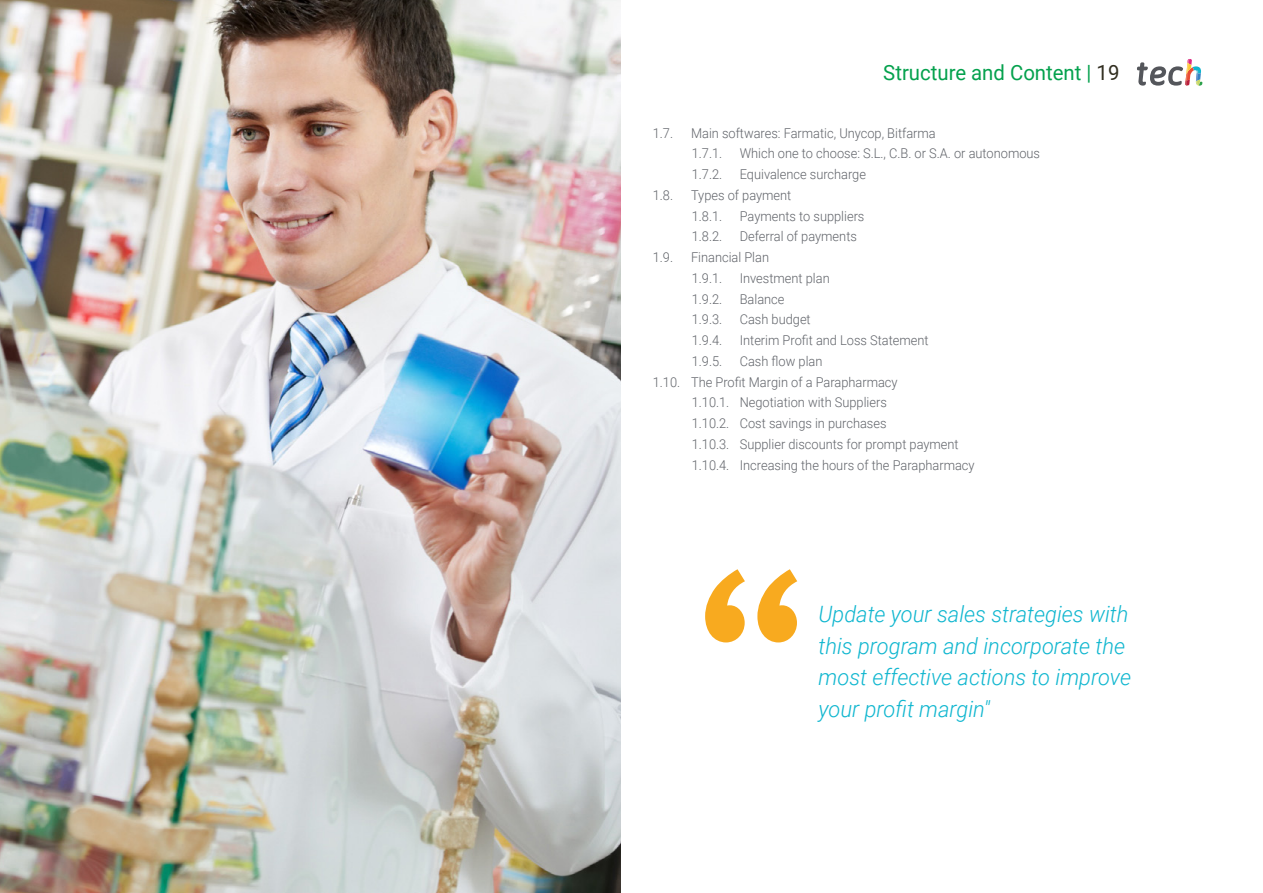
<style>
.page{position:relative;width:1263px;height:893px;background:#fff}
.page>*{position:absolute;margin:0;border:0;box-sizing:border-box;transform-origin:0 0}
.t1{font:italic 300 22.5px/31.5px "Roboto";color:#0fb6cf}
.t2{font:21px "Roboto";color:#04a14d}
.t3{font:300 13.5px/20.7px "Roboto";color:#61646a;scale:.95 1}
.s1{color:#312e20}
</style>
<div class="page">
<svg style="left:1137px;top:59px;width:65px;height:27px"></svg>
<svg style="left:705px;top:569px;width:92px;height:73px"></svg>
<img style="left:0;top:0;width:620px;height:893px">
<h2 class="t2" style="left:883px;top:57px;width:238px">Structure and Content | <span class="s1">19</span></h2>
<p class="t3" style="left:653px;top:122px;width:23px">1.7.</p>
<p class="t3" style="left:691px;top:122px;width:259px">Main softwares: Farmatic, Unycop, Bitfarma<br>1.7.1.</p>
<p class="t3" style="left:740px;top:143px;width:318px">Which one to choose: S.L., C.B. or S.A. or autonomous</p>
<p class="t3" style="left:692px;top:164px;width:34px">1.7.2.</p>
<p class="t3" style="left:740px;top:164px;width:134px">Equivalence surcharge</p>
<p class="t3" style="left:653px;top:184px;width:23px">1.8.</p>
<p class="t3" style="left:691px;top:184px;width:107px">Types of payment<br>1.8.1.</p>
<p class="t3" style="left:740px;top:205px;width:133px">Payments to suppliers</p>
<p class="t3" style="left:692px;top:226px;width:34px">1.8.2.</p>
<p class="t3" style="left:740px;top:226px;width:125px">Deferral of payments</p>
<p class="t3" style="left:653px;top:247px;width:23px">1.9.</p>
<p class="t3" style="left:691px;top:247px;width:84px">Financial Plan<br>1.9.1.</p>
<p class="t3" style="left:740px;top:267px;width:96px">Investment plan</p>
<p class="t3" style="left:692px;top:288px;width:34px">1.9.2.</p>
<p class="t3" style="left:740px;top:288px;width:49px">Balance</p>
<p class="t3" style="left:692px;top:309px;width:34px">1.9.3.</p>
<p class="t3" style="left:740px;top:309px;width:76px">Cash budget</p>
<p class="t3" style="left:692px;top:330px;width:34px">1.9.4.</p>
<p class="t3" style="left:740px;top:330px;width:200px">Interim Profit and Loss Statement</p>
<p class="t3" style="left:692px;top:350px;width:34px">1.9.5.</p>
<p class="t3" style="left:740px;top:350px;width:89px">Cash flow plan</p>
<p class="t3" style="left:653px;top:371px;width:259px">1.10. The Profit Margin of a Parapharmacy</p>
<p class="t3" style="left:692px;top:392px;width:207px">1.10.1. Negotiation with Suppliers</p>
<p class="t3" style="left:692px;top:413px;width:207px">1.10.2. Cost savings in purchases</p>
<p class="t3" style="left:692px;top:433px;width:282px">1.10.3. Supplier discounts for prompt payment</p>
<p class="t3" style="left:692px;top:454px;width:299px">1.10.4. Increasing the hours of the Parapharmacy</p>
<h1 class="t1" style="left:818px;top:598px;width:314px">Update your sales strategies with this program and incorporate the most effective actions to improve your profit margin"</h1>
</div>
